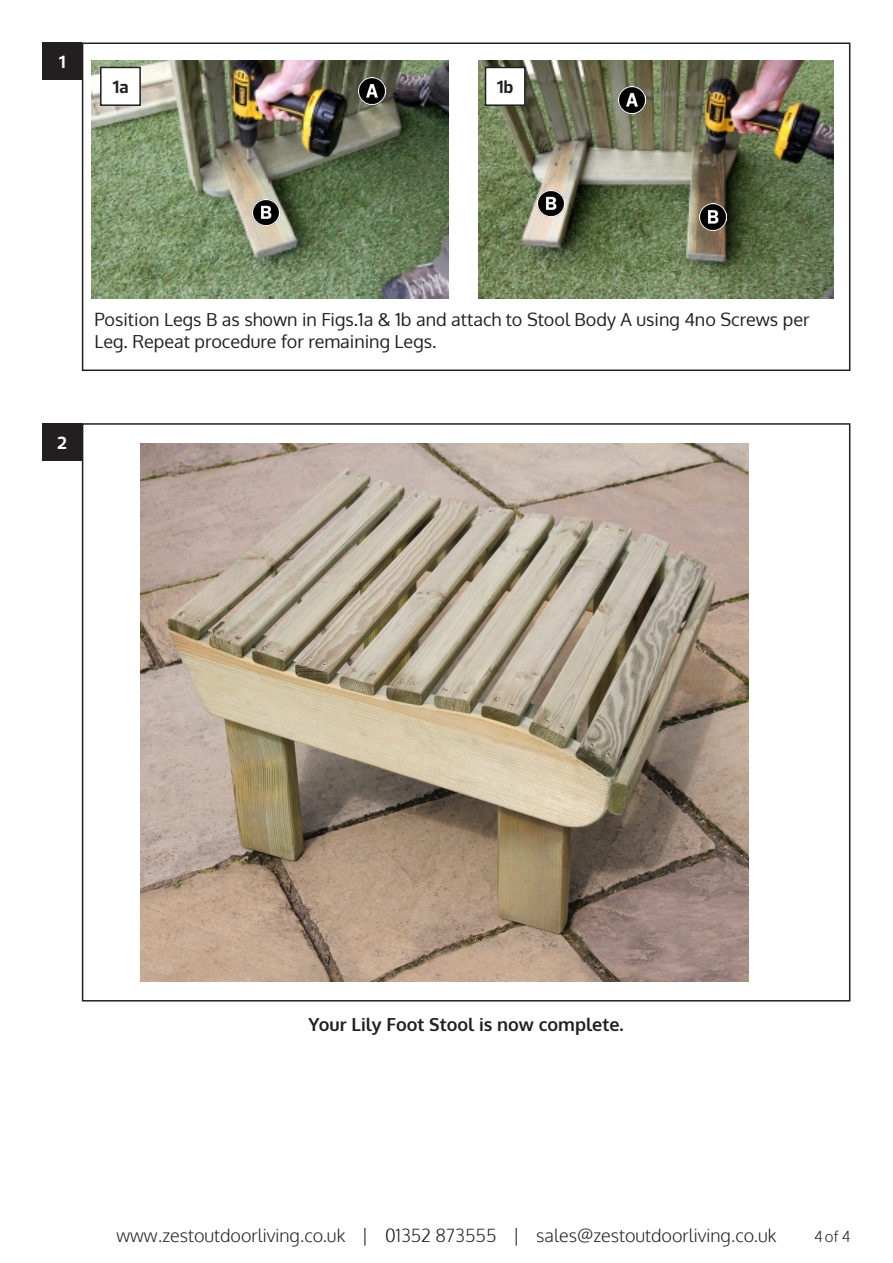
<style>
.page{position:relative;width:893px;height:1263px;background:#fff}
.page>*{position:absolute;margin:0;border:0;box-sizing:border-box;transform-origin:0 0}
.t1{font:18px/21.6px "Oxygen";color:#231f20}
.t2{font:300 18px "Oxygen";color:#231f20}
.t3{font:700 18px "Oxygen";color:#231f20}
.t4{font:700 18px "Prelo";color:#231f20}
.t5{font:700 18px "Prelo";color:#fff}
.t6{font:300 15px "Oxygen";color:#231f20}
</style>
<div class="page">
<img style="left:141px;top:443px;width:608px;height:538px">
<div style="left:82px;top:43px;width:768px;height:328px;border:2px solid #231f20"></div>
<img style="left:92px;top:60px;width:357px;height:238px">
<img style="left:479px;top:60px;width:355px;height:238px">
<div style="left:43px;top:43px;width:39px;height:37px;background:#231f20"></div>
<div style="left:101px;top:67px;width:39px;height:38px;background:#fff"></div>
<div style="left:100px;top:67px;width:41px;height:39px;border:2px solid #231f20"></div>
<div style="left:485px;top:67px;width:40px;height:38px;background:#fff"></div>
<div style="left:485px;top:67px;width:41px;height:39px;border:2px solid #231f20"></div>
<img style="left:359px;top:78px;width:27px;height:26px">
<img style="left:619px;top:86px;width:26px;height:27px">
<img style="left:253px;top:199px;width:26px;height:27px">
<img style="left:538px;top:190px;width:27px;height:27px">
<img style="left:700px;top:203px;width:27px;height:27px">
<div style="left:43px;top:423px;width:39px;height:38px;background:#231f20"></div>
<p class="t5" style="left:59px;top:51px;width:8px">1</p>
<p class="t4" style="left:112px;top:76px;width:17px">1a</p>
<p class="t4" style="left:497px;top:76px;width:18px">1b</p>
<p class="t1" style="left:94px;top:309px;width:717px">Position Legs B as shown in Figs.1a &amp; 1b and attach to Stool Body A using 4no Screws per<br>Leg. Repeat procedure for remaining Legs.</p>
<p class="t5" style="left:57px;top:432px;width:11px">2</p>
<p class="t3" style="left:309px;top:1013px;width:317px">Your Lily Foot Stool is now complete.</p>
<p class="t2" style="left:117px;top:1224px;width:661px">www.zestoutdoorliving.co.uk | 01352 873555 | sales@zestoutdoorliving.co.uk</p>
<p class="t6" style="left:814px;top:1227px;width:38px">4of 4</p>
</div>
